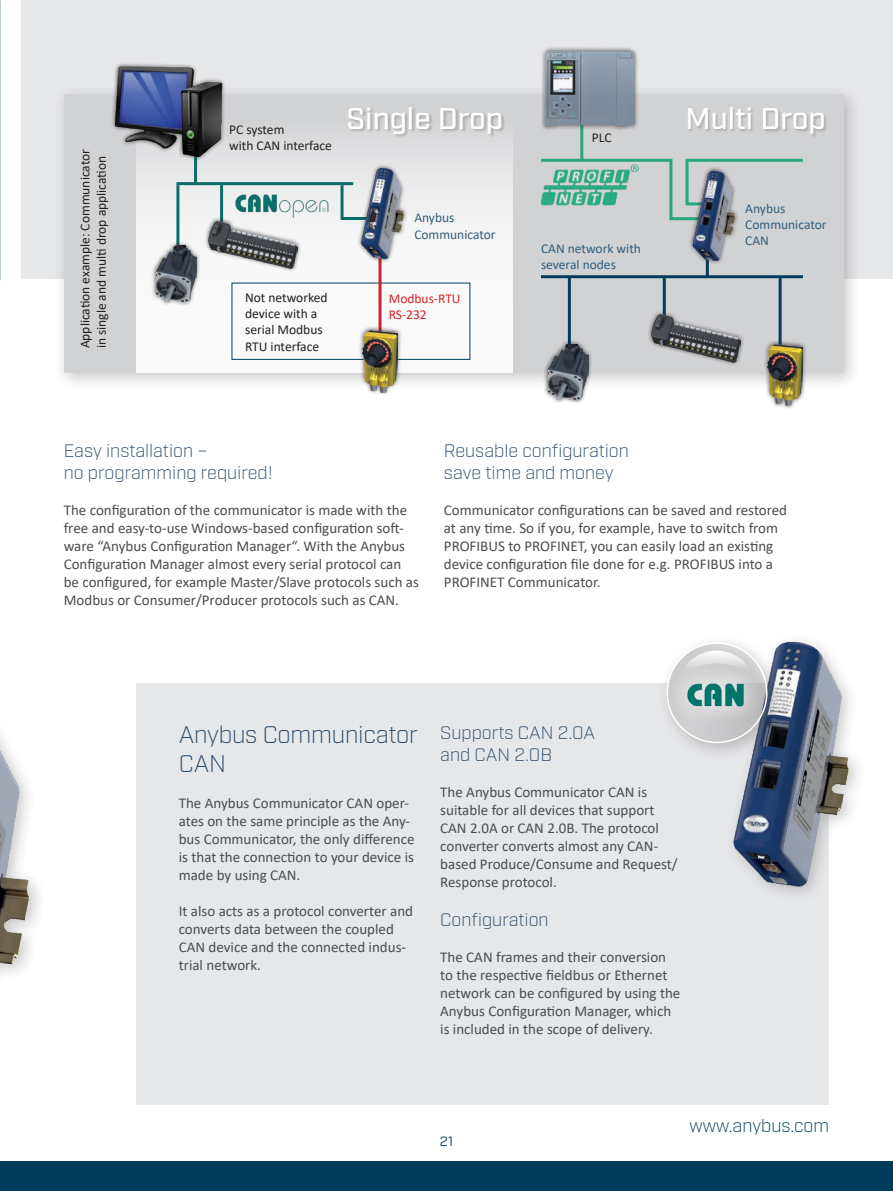
<style>
.page{position:relative;width:893px;height:1191px;background:#fff}
.page>*{position:absolute;margin:0;border:0;box-sizing:border-box;transform-origin:0 0}
.t1{font:500 30px "Industry";color:#fff}
.t2{font:300 24px/28.8px "Industry";letter-spacing:-.01em;color:#2e4e6c}
.t3{font:300 18px/21.6px "Industry";color:#2e4e6c}
.t4{font:300 18px "Industry";color:#033c5b}
.t5{font:15px/18px "Calibri";color:#4b4c4d}
.t6{font:13.5px/16.2px "Calibri";color:#231f20}
.t7{font:13.5px/16.2px "Calibri";color:#305e7b}
.t8{font:13.5px/16.2px "Calibri";color:#d1232a}
.t9{font:13.5px "Industry";color:#033c5b}
</style>
<div class="page">
<div style="left:136px;top:683px;width:693px;height:422px;background:#e6e7e9"></div>
<div style="left:21px;top:0;width:872px;height:278px;background:#e6e7e9"></div>
<div style="left:0;top:1161px;width:893px;height:30px;background:#033c5b"></div>
<img style="left:0;top:734px;width:39px;height:240px">
<div style="left:54px;top:84px;width:808px;height:306px;background:#231f20;opacity:.25"></div>
<div style="left:64px;top:94px;width:779px;height:278px;background:#d1d2d4"></div>
<hr style="left:568px;top:276px;width:3px;height:78px;background:#033c5b">
<div style="left:136px;top:94px;width:376px;height:278px;background:linear-gradient(to bottom,#d7d8da,#fff)"></div>
<hr style="left:176px;top:185px;width:3px;height:90px;background:#0b6d67">
<hr style="left:220px;top:185px;width:3px;height:47px;background:#0b6d67">
<svg style="left:339px;top:185px;width:7px;height:36px"></svg>
<div style="left:151px;top:241px;width:50px;height:65px;background:#231f20;opacity:.75"></div>
<img style="left:156px;top:246px;width:41px;height:56px">
<div style="left:204px;top:216px;width:98px;height:56px;background:#231f20;opacity:.75"></div>
<img style="left:209px;top:221px;width:89px;height:47px">
<hr style="left:176px;top:182px;width:177px;height:3px;background:#0b6d67">
<hr style="left:194px;top:89px;width:3px;height:96px;background:#0b6d67">
<div style="left:232px;top:283px;width:238px;height:77px;border:1px solid #033c5b"></div>
<hr style="left:541px;top:275px;width:262px;height:3px;background:#033c5b">
<hr style="left:663px;top:277px;width:3px;height:60px;background:#033c5b">
<hr style="left:706px;top:249px;width:3px;height:28px;background:#033c5b">
<div style="left:543px;top:340px;width:50px;height:64px;background:#231f20;opacity:.75"></div>
<img style="left:548px;top:344px;width:41px;height:57px">
<div style="left:647px;top:310px;width:98px;height:56px;background:#231f20;opacity:.75"></div>
<img style="left:652px;top:315px;width:89px;height:47px">
<hr style="left:779px;top:277px;width:3px;height:77px;background:#033c5b">
<div style="left:763px;top:339px;width:44px;height:71px;background:#231f20;opacity:.75"></div>
<img style="left:767px;top:344px;width:36px;height:62px">
<hr style="left:580px;top:84px;width:3px;height:77px;background:#28a67c">
<svg style="left:541px;top:157px;width:262px;height:64px"></svg>
<div style="left:541px;top:46px;width:99px;height:85px;background:#231f20;opacity:.75"></div>
<img style="left:543px;top:47px;width:94px;height:82px">
<img style="left:678px;top:161px;width:70px;height:108px">
<div style="left:349px;top:107px;width:156px;height:30px;background:#231f20;opacity:.2"></div>
<div style="left:689px;top:107px;width:138px;height:30px;background:#231f20;opacity:.2"></div>
<hr style="left:379px;top:255px;width:3px;height:89px;background:#d1232a">
<div style="left:358px;top:326px;width:44px;height:70px;background:#231f20;opacity:.75"></div>
<img style="left:362px;top:330px;width:36px;height:62px">
<img style="left:346px;top:159px;width:70px;height:108px">
<img style="left:230px;top:192px;width:109px;height:26px">
<img style="left:541px;top:159px;width:97px;height:53px">
<div style="left:111px;top:62px;width:115px;height:99px;background:#231f20;opacity:.75"></div>
<img style="left:116px;top:62px;width:110px;height:106px">
<img style="left:733px;top:641px;width:125px;height:253px">
<div style="left:657px;top:633px;width:128px;height:128px;background:#231f20;opacity:.25"></div>
<div style="left:666px;top:642px;width:103px;height:102px;background:#231f20;opacity:.2"></div>
<div style="left:666px;top:642px;width:101px;height:101px;border:2px solid #fff;border-radius:50%"></div>
<svg style="left:685px;top:650px;width:64px;height:13px"></svg>
<svg style="left:668px;top:663px;width:95px;height:62px;background:#cdcdcf"></svg>
<img style="left:681px;top:679px;width:65px;height:34px">
<p class="t6" style="left:77px;top:348px;width:201px;rotate:-90deg">Application example: Communicator in single and multi drop application</p>
<p class="t6" style="left:229px;top:121px;width:104px">PC system<br>with CAN interface</p>
<p class="t1" style="left:347px;top:100px;width:158px">Single Drop</p>
<p class="t1" style="left:685px;top:100px;width:142px">Multi Drop</p>
<p class="t6" style="left:592px;top:129px;width:21px">PLC</p>
<p class="t6" style="left:245px;top:289px;width:84px">Not networked device with a serial Modbus<br>RTU interface</p>
<p class="t7" style="left:414px;top:209px;width:83px">Anybus<br>Communicator</p>
<p class="t8" style="left:389px;top:290px;width:73px">Modbus-RTU<br>RS-232</p>
<p class="t7" style="left:541px;top:240px;width:101px">CAN network with several nodes</p>
<p class="t7" style="left:745px;top:200px;width:83px">Anybus<br>Communicator<br>CAN</p>
<p class="t3" style="left:64px;top:440px;width:145px">Easy installation –</p>
<p class="t3" style="left:64px;top:461px;width:211px">no programming required!</p>
<p class="t5" style="left:64px;top:500px;width:357px">The configuration of the communicator is made with the free and easy-to-use Windows-based configuration soft&shy;ware “Anybus Configuration Manager“. With the Anybus Configuration Manager almost every serial protocol can be configured, for example Master/Slave protocols such as Modbus or Consumer/Producer protocols such as CAN.</p>
<p class="t3" style="left:444px;top:440px;width:187px">Reusable configuration</p>
<p class="t3" style="left:444px;top:461px;width:171px">save time and money</p>
<p class="t5" style="left:444px;top:500px;width:345px">Communicator configurations can be saved and restored at any time. So if you, for example, have to switch from PROFIBUS to PROFINET, you can easily load an existing device configuration file done for e.g. PROFIBUS into a PROFINET Communicator.</p>
<p class="t2" style="left:179px;top:721px;width:241px">Anybus Communicator<br>CAN</p>
<p class="t5" style="left:179px;top:794px;width:237px">The Anybus Communicator CAN oper&shy;ates on the same principle as the Any&shy;bus Communicator, the only difference is that the connection to your device is made by using CAN.</p>
<p class="t5" style="left:179px;top:902px;width:236px">It also acts as a protocol converter and converts data between the coupled<br>CAN device and the connected indus&shy;trial network.</p>
<p class="t3" style="left:440px;top:722px;width:156px">Supports CAN 2.0A and CAN 2.0B</p>
<p class="t5" style="left:440px;top:782px;width:239px">The Anybus Communicator CAN is suitable for all devices that support<br>CAN 2.0A or CAN 2.0B. The protocol converter converts almost any CAN&shy;based Produce/Consume and Request/<br>Response protocol.</p>
<p class="t3" style="left:440px;top:909px;width:110px">Configuration</p>
<p class="t5" style="left:440px;top:948px;width:242px">The CAN frames and their conversion to the respective fieldbus or Ethernet network can be configured by using the Anybus Configuration Manager, which is included in the scope of delivery.</p>
<p class="t9" style="left:440px;top:1132px;width:15px">21</p>
<p class="t4" style="left:690px;top:1114px;width:141px">www.anybus.com</p>
</div>
